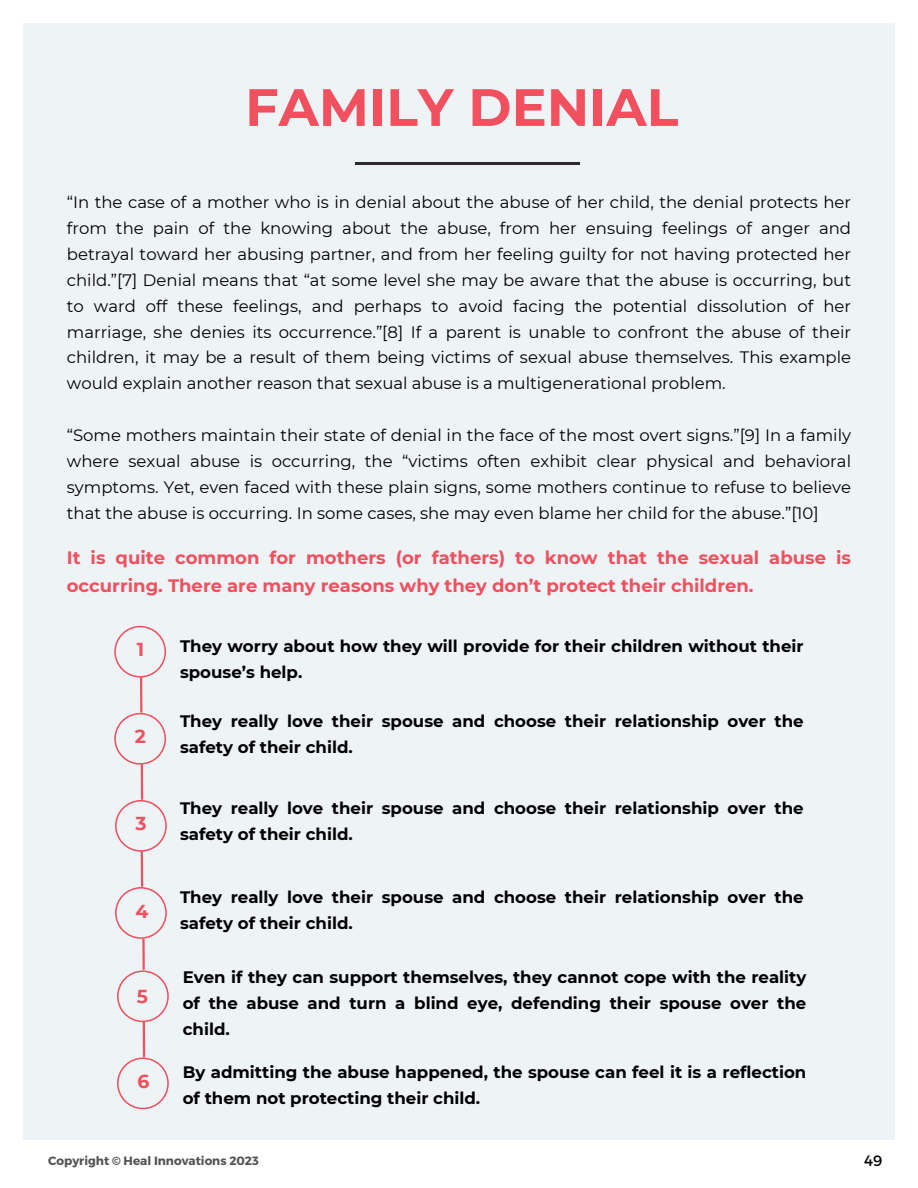
<style>
.page{position:relative;width:918px;height:1188px;background:#fff}
.page>*{position:absolute;margin:0;border:0;box-sizing:border-box;transform-origin:0 0}
.t1{font:700 52.5px "Montserrat";color:#f1505f}
.t2{font:700 18.75px "Montserrat";color:#f1505f}
.t3{font:700 18px/28.2px "Montserrat";color:#f1505f}
.t4{font:700 16.65px/26px "Montserrat";color:#000}
.t5{font:16.5px/25.8px "Montserrat";color:#000;text-align:justify}
.t6{font:15px "Montserrat";color:#000}
.t7{font:12px "Trueno Bd";color:#545454}
</style>
<div class="page">
<div style="left:23px;top:24px;width:872px;height:1116px;background:#eef3f6"></div>
<hr style="left:356px;top:163px;width:224px;height:2px;background:#2b2a2a">
<svg style="left:114px;top:626px;width:52px;height:52px"></svg>
<div style="left:128px;top:635px;width:26px;height:33px;background:#eef3f6"></div>
<svg style="left:114px;top:713px;width:52px;height:52px"></svg>
<div style="left:128px;top:722px;width:26px;height:33px;background:#eef3f6"></div>
<svg style="left:115px;top:800px;width:52px;height:52px"></svg>
<div style="left:129px;top:810px;width:26px;height:32px;background:#eef3f6"></div>
<svg style="left:115px;top:887px;width:52px;height:52px"></svg>
<div style="left:129px;top:897px;width:26px;height:32px;background:#eef3f6"></div>
<hr style="left:140px;top:678px;width:2px;height:34px;background:#f1505f">
<hr style="left:141px;top:765px;width:2px;height:34px;background:#f1505f">
<hr style="left:141px;top:852px;width:2px;height:34px;background:#f1505f">
<hr style="left:142px;top:940px;width:3px;height:29px;background:#f1505f">
<svg style="left:117px;top:970px;width:52px;height:52px"></svg>
<div style="left:131px;top:980px;width:26px;height:32px;background:#eef3f6"></div>
<svg style="left:117px;top:1058px;width:52px;height:51px"></svg>
<div style="left:131px;top:1067px;width:26px;height:32px;background:#eef3f6"></div>
<hr style="left:143px;top:1023px;width:2px;height:33px;background:#f1505f">
<p class="t1" style="left:245px;top:75px;width:435px">FAMILY DENIAL</p>
<p class="t5" style="left:67px;top:189px;width:786px">“In the case of a mother who is in denial about the abuse of her child, the denial protects her from the pain of the knowing about the abuse, from her ensuing feelings of anger and betrayal toward her abusing partner, and from her feeling guilty for not having protected her child.”[7] Denial means that “at some level she may be aware that the abuse is occurring, but to ward off these feelings, and perhaps to avoid facing the potential dissolution of her marriage, she denies its occurrence.”[8] If a parent is unable to confront the abuse of their children, it may be a result of them being victims of sexual abuse themselves. This example would explain another reason that sexual abuse is a multigenerational problem.</p>
<p class="t5" style="left:67px;top:422px;width:786px">“Some mothers maintain their state of denial in the face of the most overt signs.”[9] In a family where sexual abuse is occurring, the “victims often exhibit clear physical and behavioral symptoms. Yet, even faced with these plain signs, some mothers continue to refuse to believe that the abuse is occurring. In some cases, she may even blame her child for the abuse.”[10]</p>
<p class="t3" style="left:67px;top:544px;width:786px">It is quite common for mothers (or fathers) to know that the sexual abuse is occurring. There are many reasons why they don’t protect their children.</p>
<p class="t2" style="left:137px;top:638px;width:9px">1</p>
<p class="t2" style="left:135px;top:725px;width:13px">2</p>
<p class="t2" style="left:136px;top:812px;width:13px">3</p>
<p class="t2" style="left:136px;top:899px;width:14px">4</p>
<p class="t2" style="left:137px;top:985px;width:13px">5</p>
<p class="t2" style="left:138px;top:1070px;width:13px">6</p>
<p class="t4" style="left:180px;top:633px;width:625px">They worry about how they will provide for their children without their spouse’s help.</p>
<p class="t4" style="left:180px;top:708px;width:625px">They really love their spouse and choose their relationship over the safety of their child.</p>
<p class="t4" style="left:180px;top:795px;width:625px">They really love their spouse and choose their relationship over the safety of their child.</p>
<p class="t4" style="left:180px;top:885px;width:625px">They really love their spouse and choose their relationship over the safety of their child.</p>
<p class="t4" style="left:183px;top:964px;width:625px;text-align:justify">Even if they can support themselves, they cannot cope with the reality of the abuse and turn a blind eye, defending their spouse over the child.</p>
<p class="t4" style="left:183px;top:1059px;width:625px">By admitting the abuse happened, the spouse can feel it is a reflection of them not protecting their child.</p>
<p class="t7" style="left:48px;top:1153px;width:212px">Copyright © Heal Innovations 2023</p>
<p class="t6" style="left:864px;top:1151px;width:20px">49</p>
</div>
